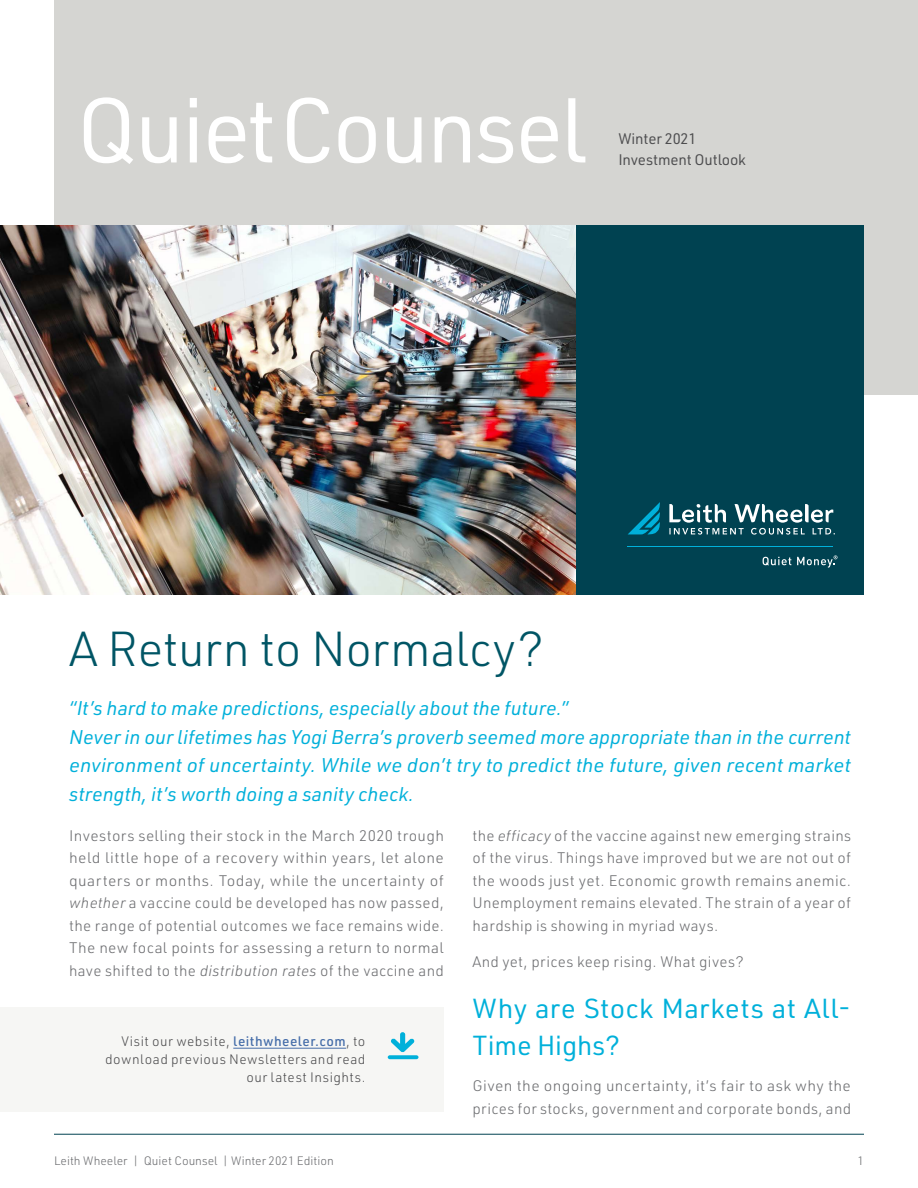
<style>
.page{position:relative;width:918px;height:1188px;background:#fff}
.page>*{position:absolute;margin:0;border:0;box-sizing:border-box;transform-origin:0 0}
.t1{font:90px "URWDIN";letter-spacing:-.03em;color:#fff}
.t2{font:300 48.15px "URWDIN";letter-spacing:-.01em;color:#005565}
.t3{font:27px/37.5px "URWDIN";letter-spacing:.01em;color:#00b0da}
.t4{font:italic 19.5px/28.5px "URWDIN";color:#00b0da}
.t5{font:300 15px/22.5px "URWDIN";letter-spacing:.02em;color:#6d6e71;text-align:justify}
.t6{font:15px "URWDIN";letter-spacing:-.01em;color:#4d4d4f}
.t7{font:300 13.5px/18px "URWDIN";letter-spacing:.035em;color:#4d4d4f;text-align:right}
.t8{font:300 12px "URWDIN";color:#6d6e71}
.s1{font-style:italic}
.s2{font-weight:500;color:#456da9}
</style>
<div class="page">
<div style="left:54px;top:0;width:864px;height:394px;background:#d5d5d2"></div>
<img style="left:0;top:225px;width:577px;height:369px">
<div style="left:577px;top:225px;width:287px;height:370px;background:#004251"></div>
<svg style="left:628px;top:502px;width:32px;height:33px"></svg>
<svg style="left:763px;top:557px;width:28px;height:9px"></svg>
<hr style="left:628px;top:546px;width:205px;height:1px;background:#00b0da">
<svg style="left:669px;top:504px;width:166px;height:31px"></svg>
<svg style="left:797px;top:555px;width:41px;height:13px"></svg>
<hr style="left:54px;top:1134px;width:810px;height:1px;background:#004251">
<div style="left:0;top:1007px;width:444px;height:104px;background:#f6f6f4"></div>
<hr style="left:233px;top:1048px;width:113px;height:1px;background:#456da9">
<svg style="left:388px;top:1032px;width:31px;height:27px"></svg>
<h1 class="t1" style="left:76px;top:71px;width:512px">Quiet Counsel</h1>
<p class="t6" style="left:618px;top:129px;width:80px">Winter 2021</p>
<p class="t6" style="left:618px;top:150px;width:129px">Investment Outlook</p>
<h2 class="t2" style="left:69px;top:618px;width:477px">A Return to Normalcy?</h2>
<p class="t4" style="left:69px;top:694px;width:783px">“It’s hard to make predictions, especially about the future.”<br>Never in our lifetimes has Yogi Berra’s proverb seemed more appropriate than in the current environment of uncertainty. While we don’t try to predict the future, given recent market strength, it’s worth doing a sanity check.</p>
<p class="t5" style="left:69px;top:824px;width:376px">Investors selling their stock in the March 2020 trough held little hope of a recovery within years, let alone quarters or months. Today, while the uncertainty of <span class="s1">whether</span> a vaccine could be developed has now passed, the range of potential outcomes we face remains wide.<br>The new focal points for assessing a return to normal have shifted to the <span class="s1">distribution rates</span> of the vaccine and</p>
<p class="t5" style="left:472px;top:824px;width:380px">the <span class="s1">efficacy</span> of the vaccine against new emerging strains of the virus. Things have improved but we are not out of the woods just yet. Economic growth remains anemic.<br>Unemployment remains elevated. The strain of a year of hardship is showing in myriad ways.</p>
<p class="t5" style="left:472px;top:950px;width:273px">And yet, prices keep rising. What gives?</p>
<h3 class="t3" style="left:472px;top:988px;width:380px">Why are Stock Markets at All-<br>Time Highs?</h3>
<p class="t5" style="left:472px;top:1074px;width:380px">Given the ongoing uncertainty, it’s fair to ask why the prices for stocks, government and corporate bonds, and</p>
<p class="t7" style="left:105px;top:1032px;width:262px">Visit our website, <span class="s2">leithwheeler.com</span>, to download previous Newsletters and read our latest Insights.</p>
<p class="t8" style="left:54px;top:1153px;width:281px">Leith Wheeler | Quiet Counsel | Winter 2021 Edition</p>
<p class="t8" style="left:858px;top:1153px;width:8px">1</p>
</div>
